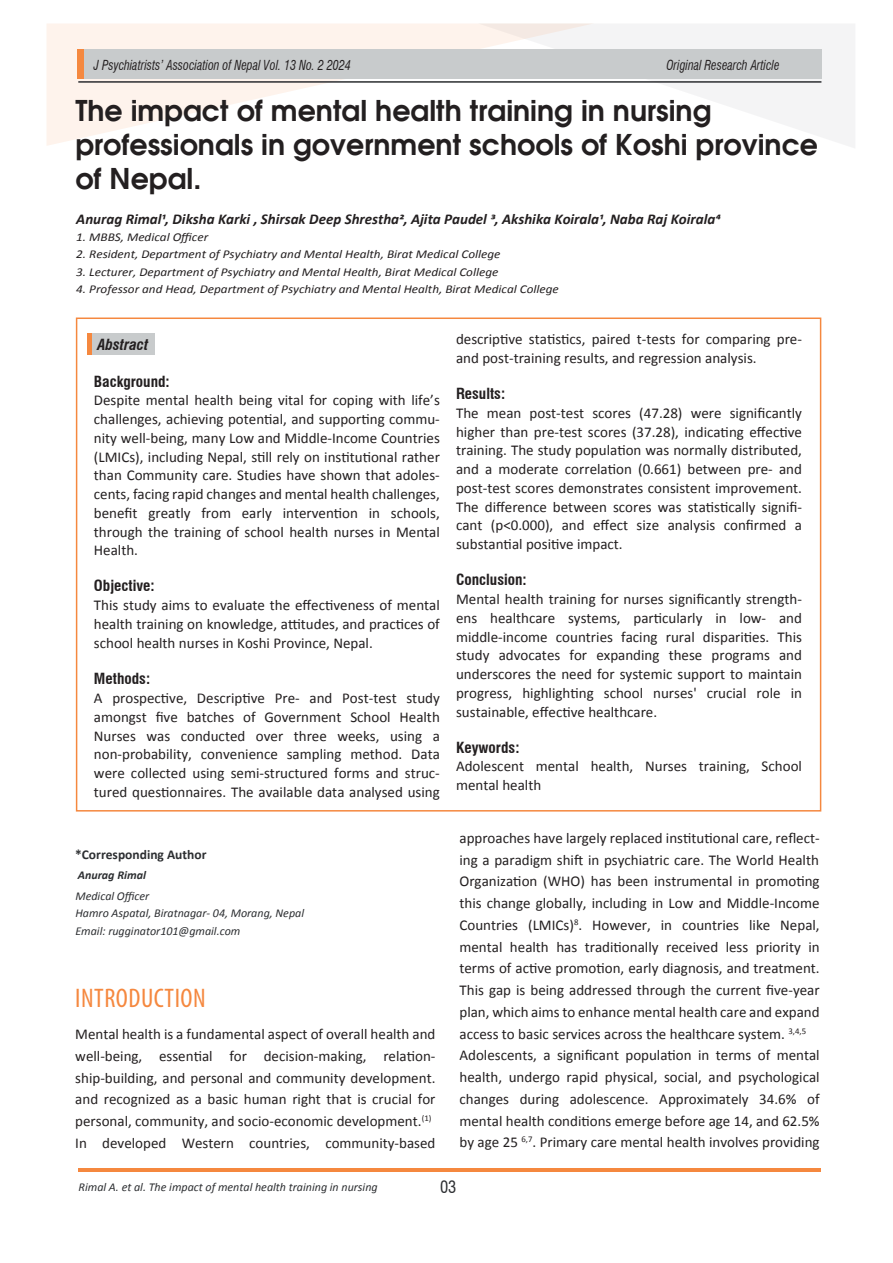
<style>
.page{position:relative;width:893px;height:1263px;background:#fff}
.page>*{position:absolute;margin:0;border:0;box-sizing:border-box;transform-origin:0 0}
.t1{font:600 28.5px/34.2px "Avant Garde";color:#231f20}
.t2{font:condensed 27px "Myriad Pro";letter-spacing:.02em;color:#f5883f}
.t3{font:condensed 16.5px "Swiss 721 BT";color:#2c2e31}
.t4{font:15px/18.8px "Calibri";color:#231f20;text-align:justify}
.t5{font:italic 700 15px "Calibri";color:#231f20}
.t6{font:700 condensed 15px "Swiss 721 BT";color:#231f20}
.t7{font:italic 700 condensed 15px "Swiss 721 BT";color:#231f20}
.t8{font:italic condensed 13.5px "Swiss 721 BT";color:#231f20;scale:.89 1}
.t9{font:700 13.5px "Calibri";color:#2c2e31}
.t10{font:italic 12px "Calibri";color:#231f20;scale:1.1 1}
.t11{font:italic 12px/17.4px "Calibri";color:#2c2e31}
.t12{font:italic 700 12px "Calibri";color:#2c2e31}
</style>
<div class="page">
<div style="left:76px;top:317px;width:745px;height:494px;border:2px solid #f5883f"></div>
<svg style="left:594px;top:24px;width:261px;height:124px;fill:#f4f4f5"></svg>
<svg style="left:47px;top:23px;width:547px;height:123px"></svg>
<hr style="left:78px;top:81px;width:743px;height:2px;background:#2c2e31">
<hr style="left:79px;top:1168px;width:742px;height:4px;background:#f5883f">
<div style="left:87px;top:334px;width:68px;height:21px;background:#c8cbcc"></div>
<div style="left:87px;top:334px;width:5px;height:21px;background:#f5883f"></div>
<div style="left:78px;top:49px;width:743px;height:30px;background:#c8cbcc"></div>
<div style="left:78px;top:49px;width:6px;height:30px;background:#f5883f"></div>
<p class="t8" style="left:94px;top:57px;width:290px">J Psychiatrists’ Association of Nepal Vol. 13 No. 2 2024</p>
<p class="t8" style="left:666px;top:57px;width:129px">Original Research Article</p>
<h1 class="t1" style="left:75px;top:93px;width:744px">The impact of mental health training in nursing professionals in government schools of Koshi province of Nepal.</h1>
<p class="t5" style="left:76px;top:209px;width:645px">Anurag Rimal1, Diksha Karki , Shirsak Deep Shrestha2, Ajita Paudel 3, Akshika Koirala1, Naba Raj Koirala4</p>
<p class="t10" style="left:76px;top:229px;width:121px">1. MBBS, Medical Officer</p>
<p class="t10" style="left:76px;top:246px;width:387px">2. Resident, Department of Psychiatry and Mental Health, Birat Medical College</p>
<p class="t10" style="left:76px;top:264px;width:385px">3. Lecturer, Department of Psychiatry and Mental Health, Birat Medical College</p>
<p class="t10" style="left:76px;top:281px;width:440px">4. Professor and Head, Department of Psychiatry and Mental Health, Birat Medical College</p>
<p class="t7" style="left:97px;top:335px;width:52px">Abstract</p>
<p class="t6" style="left:94px;top:372px;width:77px">Background:</p>
<p class="t4" style="left:94px;top:391px;width:347px">Despite mental health being vital for coping with life’s challenges, achieving potential, and supporting commu&shy;nity well-being, many Low and Middle-Income Countries (LMICs), including Nepal, still rely on institutional rather than Community care. Studies have shown that adoles&shy;cents, facing rapid changes and mental health challenges, benefit greatly from early intervention in schools, through the training of school health nurses in Mental Health.</p>
<p class="t6" style="left:94px;top:577px;width:62px">Objective:</p>
<p class="t4" style="left:94px;top:596px;width:347px">This study aims to evaluate the effectiveness of mental health training on knowledge, attitudes, and practices of school health nurses in Koshi Province, Nepal.</p>
<p class="t6" style="left:94px;top:670px;width:58px">Methods:</p>
<p class="t4" style="left:94px;top:689px;width:347px">A prospective, Descriptive Pre- and Post-test study amongst five batches of Government School Health Nurses was conducted over three weeks, using a non-probability, convenience sampling method. Data were collected using semi-structured forms and struc&shy;tured questionnaires. The available data analysed using</p>
<p class="t9" style="left:75px;top:846px;width:133px">*Corresponding Author</p>
<p class="t12" style="left:78px;top:867px;width:70px">Anurag Rimal</p>
<p class="t11" style="left:75px;top:887px;width:230px">Medical Officer<br>Hamro Aspatal, Biratnagar- 04, Morang, Nepal<br>Email: rugginator101@gmail.com</p>
<h2 class="t2" style="left:75px;top:982px;width:132px">INTRODUCTION</h2>
<p class="t4" style="left:75px;top:1023px;width:362px;line-height:21.8px;text-align:left">Mental health is a fundamental aspect of overall health and well-being, essential for decision-making, relation&shy;ship-building, and personal and community development. and recognized as a basic human right that is crucial for personal, community, and socio-economic development.<sup>(1)<br></sup>In developed Western countries, community-based</p>
<p class="t4" style="left:456px;top:330px;width:347px">descriptive statistics, paired t-tests for comparing pre&shy;and post-training results, and regression analysis.</p>
<p class="t6" style="left:456px;top:385px;width:51px">Results:</p>
<p class="t4" style="left:456px;top:404px;width:347px">The mean post-test scores (47.28) were significantly higher than pre-test scores (37.28), indicating effective training. The study population was normally distributed, and a moderate correlation (0.661) between pre- and post-test scores demonstrates consistent improvement.<br>The difference between scores was statistically signifi&shy;cant (p&lt;0.000), and effect size analysis confirmed a substantial positive impact.</p>
<p class="t6" style="left:456px;top:571px;width:72px">Conclusion:</p>
<p class="t4" style="left:456px;top:590px;width:347px">Mental health training for nurses significantly strength&shy;ens healthcare systems, particularly in low- and middle-income countries facing rural disparities. This study advocates for expanding these programs and underscores the need for systemic support to maintain progress, highlighting school nurses' crucial role in sustainable, effective healthcare.</p>
<p class="t6" style="left:456px;top:738px;width:65px">Keywords:</p>
<p class="t4" style="left:456px;top:757px;width:347px">Adolescent mental health, Nurses training, School mental health</p>
<p class="t4" style="left:459px;top:827px;width:362px;line-height:21.8px;text-align:left">approaches have largely replaced institutional care, reflect&shy;ing a paradigm shift in psychiatric care. The World Health Organization (WHO) has been instrumental in promoting this change globally, including in Low and Middle-Income Countries (LMICs)<sup>8</sup>. However, in countries like Nepal, mental health has traditionally received less priority in terms of active promotion, early diagnosis, and treatment.<br>This gap is being addressed through the current five-year plan, which aims to enhance mental health care and expand access to basic services across the healthcare system. <sup>3,4,5<br></sup>Adolescents, a significant population in terms of mental health, undergo rapid physical, social, and psychological changes during adolescence. Approximately 34.6% of mental health conditions emerge before age 14, and 62.5% by age 25 <sup>6,7</sup>. Primary care mental health involves providing</p>
<p class="t11" style="left:79px;top:1177px;width:301px">Rimal A. et al. The impact of mental health training in nursing</p>
<p class="t3" style="left:440px;top:1177px;width:18px">03</p>
</div>
